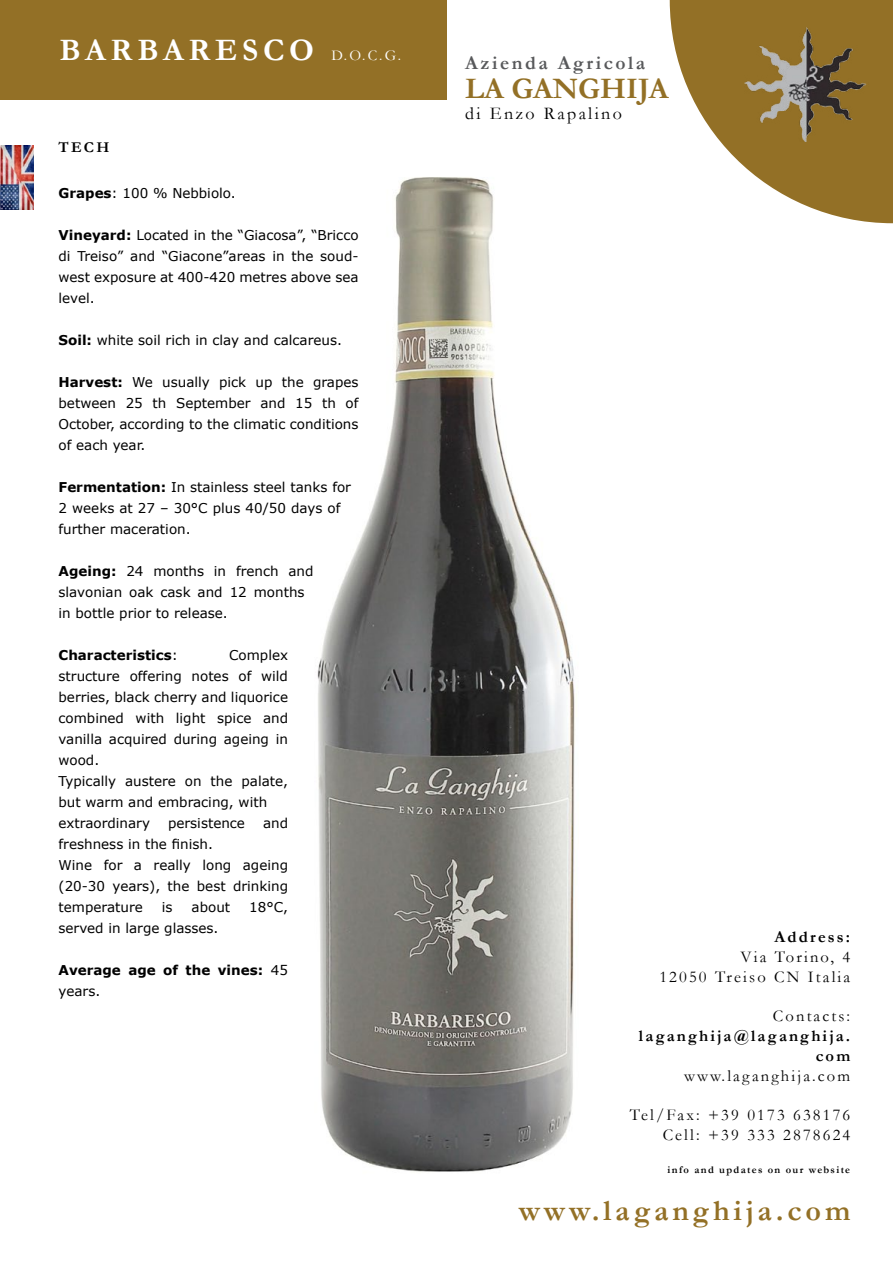
<style>
.page{position:relative;width:893px;height:1263px;background:#fff}
.page>*{position:absolute;margin:0;border:0;box-sizing:border-box;transform-origin:0 0}
.t1{font:700 31.5px "Garamond";letter-spacing:.15em;color:#fff}
.t2{font:700 30px "Garamond";letter-spacing:.13em;color:#937026}
.t3{font:700 30px "Garamond";color:#937026}
.t4{font:700 19.5px "Garamond";letter-spacing:.13em;color:#58595b}
.t5{font:18px "Garamond";letter-spacing:.13em;color:#000}
.t6{font:16.5px/19.8px "Garamond";letter-spacing:.13em;color:#000;text-align:right}
.t7{font:700 16.5px/19.8px "Garamond";letter-spacing:.13em;color:#000;text-align:right}
.t8{font:700 15px "Garamond";color:#000}
.t9{font:13.5px/21px "Verdana";color:#000}
.t10{font:700 13.5px/21px "Verdana";color:#000}
.t11{font:700 10.5px "Garamond";letter-spacing:.13em;color:#000}
.s1{font-weight:400;font-size:15px}
.s2{font-weight:700}
.s3{font-weight:400}
</style>
<div class="page">
<img style="left:317px;top:177px;width:258px;height:995px">
<svg style="left:670px;top:0;width:223px;height:223px;fill:#937026"></svg>
<img style="left:0;top:146px;width:33px;height:64px">
<div style="left:0;top:0;width:446px;height:99px;background:#937026"></div>
<img style="left:744px;top:28px;width:124px;height:113px">
<h1 class="t1" style="left:60px;top:31px;width:343px">BARBARESCO <span class="s1">D.O.C.G.</span></h1>
<p class="t8" style="left:59px;top:139px;width:52px">TECH</p>
<p class="t9" style="left:59px;top:182px;width:179px"><span class="s2">Grapes</span>: 100 % Nebbiolo.</p>
<p class="t9" style="left:59px;top:224px;width:301px;text-align:justify"><span class="s2">Vineyard:</span> Located in the “Giacosa”, “Bricco di Treiso” and “Giacone”areas in the soud&shy;west exposure at 400-420 metres above sea level.</p>
<p class="t9" style="left:59px;top:329px;width:285px"><span class="s2">Soil:</span> white soil rich in clay and calcareus.</p>
<p class="t9" style="left:59px;top:371px;width:302px;text-align:justify"><span class="s2">Harvest:</span> We usually pick up the grapes between 25 th September and 15 th of October, according to the climatic conditions of each year.</p>
<p class="t9" style="left:59px;top:476px;width:294px"><span class="s2">Fermentation:</span> In stainless steel tanks for<br>2 weeks at 27 – 30°C plus 40/50 days of further maceration.</p>
<p class="t9" style="left:59px;top:560px;width:257px"><span class="s2">Ageing:</span> 24 months in french and slavonian oak cask and 12 months in bottle prior to release.</p>
<p class="t10" style="left:59px;top:644px;width:121px">Characteristics<span class="s3">:</span></p>
<p class="t9" style="left:59px;top:644px;width:231px;text-indent:171px">Complex structure offering notes of wild berries, black cherry and liquorice combined with light spice and vanilla acquired during ageing in wood.<br>Typically austere on the palate, but warm and embracing, with extraordinary</p>
<p class="t9" style="left:168px;top:812px;width:78px">persistence</p>
<p class="t9" style="left:263px;top:812px;width:27px">and</p>
<p class="t9" style="left:59px;top:833px;width:231px">freshness in the finish.<br>Wine for a really long ageing (20-30 years), the best drinking temperature</p>
<p class="t9" style="left:162px;top:896px;width:12px">is</p>
<p class="t9" style="left:192px;top:896px;width:40px">about</p>
<p class="t9" style="left:249px;top:896px;width:40px">18°C,</p>
<p class="t9" style="left:59px;top:917px;width:161px">served in large glasses.</p>
<p class="t10" style="left:59px;top:959px;width:231px">Average age of the vines: <span class="s3">45 years.</span></p>
<h3 class="t4" style="left:465px;top:51px;width:181px">Azienda Agricola</h3>
<h2 class="t3" style="left:465px;top:70px;width:199px">La Gang hija</h2>
<h3 class="t5" style="left:465px;top:102px;width:158px">di Enzo Rapalino</h3>
<p class="t7" style="left:775px;top:927px;width:77px">Address:</p>
<p class="t6" style="left:659px;top:947px;width:192px">Via Torino, 4<br>12050 Treiso CN Italia</p>
<p class="t6" style="left:773px;top:1006px;width:79px">Contacts:</p>
<p class="t7" style="left:639px;top:1026px;width:213px">laganghija@laganghija. com</p>
<p class="t6" style="left:684px;top:1065px;width:168px">www.laganghija.com</p>
<p class="t6" style="left:630px;top:1105px;width:222px">Tel/Fax: +39 0173 638176<br>Cell: +39 333 2878624</p>
<p class="t11" style="left:667px;top:1163px;width:184px">info and updates on our website</p>
<h2 class="t2" style="left:519px;top:1193px;width:333px">www.laganghija.com</h2>
</div>
